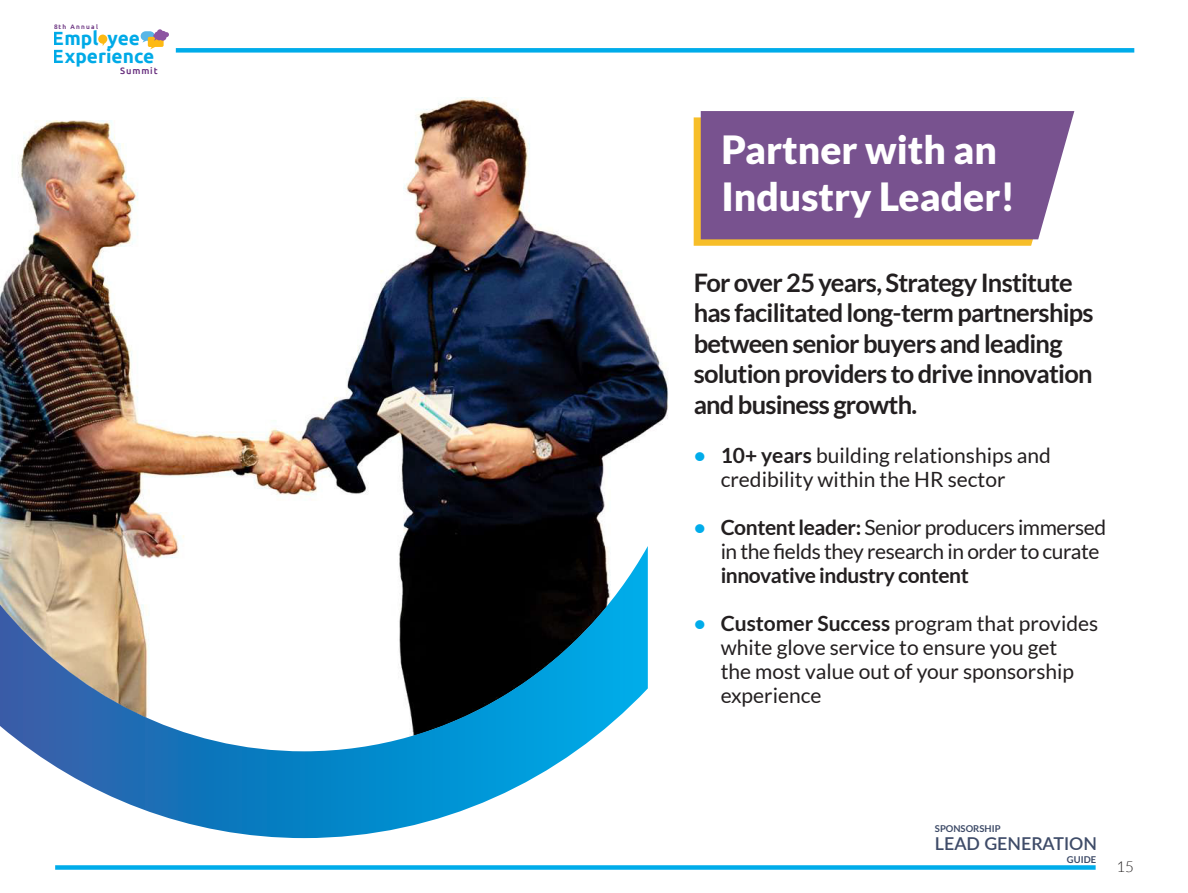
<style>
.page{position:relative;width:1188px;height:893px;background:#fff}
.page>*{position:absolute;margin:0;border:0;box-sizing:border-box;transform-origin:0 0}
.t1{font:900 38.85px/46.7px "Lato";color:#fff}
.t2{font:700 25.5px/30.6px "Lato";letter-spacing:-.03em;color:#231f20}
.t3{font:21px/24px "Lato";color:#231f20}
.t4{font:21px/24px "Lato";letter-spacing:-.02em;color:#231f20}
.t5{font:700 19.05px/18px "Ubuntu";color:#00aae7}
.t6{font:600 17.7px "Lato";color:#3e4b68}
.t7{font:300 15px "Lato";color:#201d1d}
.t8{font:700 9.45px "Lato";color:#3e4b68}
.t9{font:500 9.3px "Ubuntu";letter-spacing:.1em;color:#652b7c}
.t10{font:500 6.45px "Ubuntu";letter-spacing:.2em;color:#652b7c}
.s1{font-weight:700;color:#00acea}
.s2{font-weight:700}
</style>
<div class="page">
<svg style="left:98px;top:35px;width:9px;height:11px"></svg>
<svg style="left:141px;top:29px;width:28px;height:20px"></svg>
<div style="left:176px;top:48px;width:958px;height:5px;background:#00acea"></div>
<div style="left:55px;top:865px;width:1041px;height:5px;background:#00acea"></div>
<svg style="left:694px;top:117px;width:345px;height:129px;background:#f1bb36"></svg>
<div style="left:701px;top:111px;width:373px;height:128px;background:#78528f"></div>
<img style="left:0;top:97px;width:668px;height:449px">
<svg style="left:0;top:546px;width:648px;height:292px"></svg>
<p class="t10" style="left:54px;top:22px;width:45px">8th Annual</p>
<p class="t5" style="left:53px;top:29px;width:103px">Empl yee<br>Experience</p>
<p class="t9" style="left:120px;top:65px;width:39px">Summit</p>
<p class="t1" style="left:721px;top:126px;width:295px">Partner with an<br>Industry Leader!</p>
<p class="t2" style="left:694px;top:267px;width:401px">For over 25 years, Strategy Institute has facilitated long-term partnerships between senior buyers and leading solution providers to drive innovation and business growth.</p>
<p class="t3" style="left:721px;top:444px;width:332px;text-indent:-27px"><span class="s1">•</span> <span class="s2">10+ years</span> building relationships and credibility within the HR sector</p>
<p class="t4" style="left:721px;top:516px;width:387px;text-indent:-27px"><span class="s1">•</span> <span class="s2">Content leader:</span> Senior producers immersed in the fields they research in order to curate <span class="s2">innovative industry content</span></p>
<p class="t3" style="left:721px;top:612px;width:379px;text-indent:-27px"><span class="s1">•</span> <span class="s2">Customer Success</span> program that provides white glove service to ensure you get<br>the most value out of your sponsorship experience</p>
<p class="t8" style="left:935px;top:823px;width:67px">SPONSORSHIP</p>
<p class="t6" style="left:935px;top:831px;width:164px">LEAD GENERATION</p>
<p class="t8" style="left:1067px;top:854px;width:31px">GUIDE</p>
<p class="t7" style="left:1117px;top:859px;width:19px">15</p>
</div>
